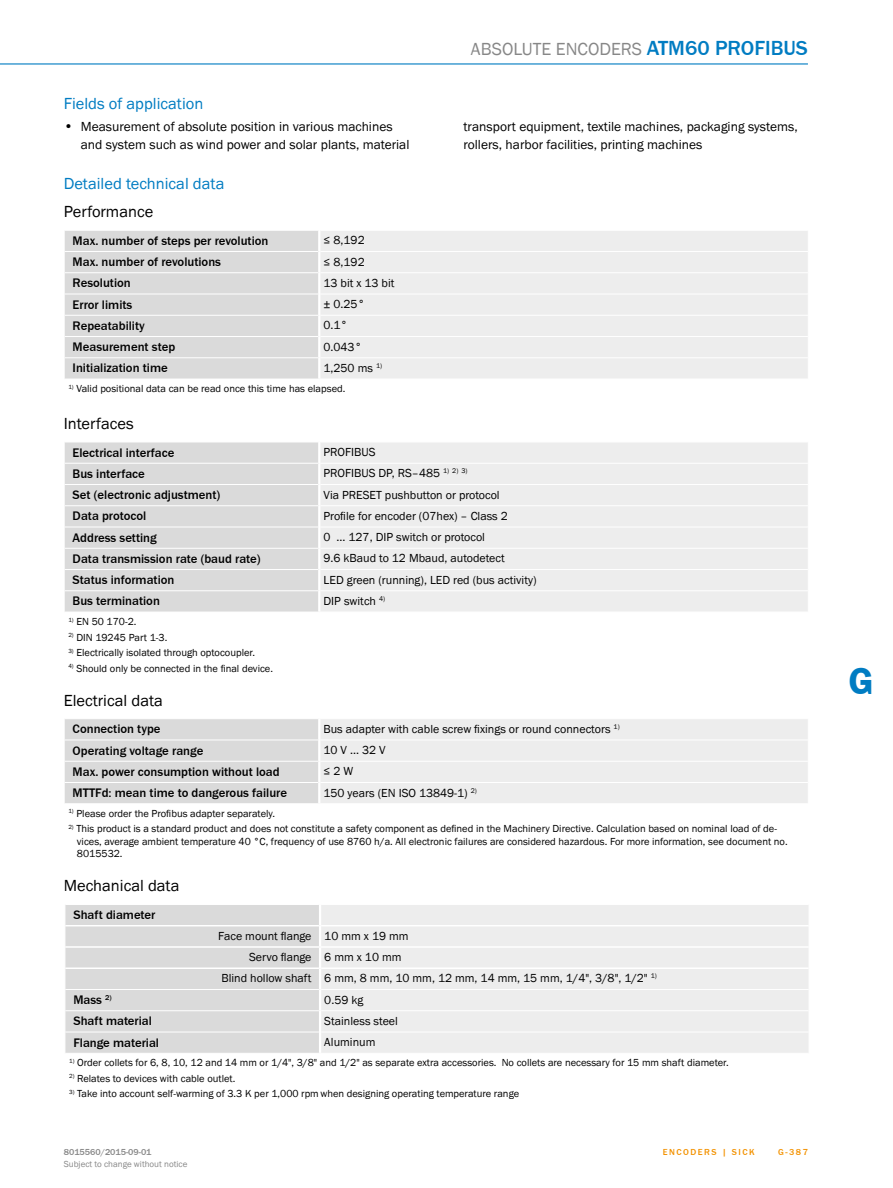
<style>
.page{position:relative;width:893px;height:1188px;background:#fff}
.page>*{position:absolute;margin:0;border:0;box-sizing:border-box;transform-origin:0 0}
.t1{font:700 39px "SICK Franklin";color:#007cc2}
.t2{font:500 21px "SICK Franklin";color:#007cc2}
.t3{font:18px "SICK Franklin";color:#878787}
.t4{font:16.5px "SICK Franklin";color:#000}
.t5{font:16.5px "SICK Franklin";color:#007cc2}
.t6{font:13.5px/17.9px "SICK Franklin";color:#000}
.t7{font:500 12.75px "SICK Franklin";color:#000}
.t8{font:12px "SICK Franklin";color:#000}
.t9{font:10.5px/12.6px "SICK Franklin";color:#000}
.t10{font:9px "SICK Franklin";color:#878787}
.t11{font:500 9px "SICK Franklin";color:#878787}
.t12{font:500 9px "SICK Franklin";letter-spacing:.17em;color:#f39200}
.s1{font-size:14.25px}
</style>
<div class="page">
<hr style="left:0;top:63px;width:808px;height:2px;background:#007cc2">
<div style="left:320px;top:231px;width:488px;height:147px;background:#ededed"></div>
<hr style="left:320px;top:251px;width:488px;height:1px;background:#fff">
<hr style="left:320px;top:272px;width:488px;height:1px;background:#fff">
<hr style="left:320px;top:294px;width:488px;height:1px;background:#fff">
<hr style="left:320px;top:315px;width:488px;height:1px;background:#fff">
<hr style="left:320px;top:336px;width:488px;height:1px;background:#fff">
<svg style="left:64px;top:231px;width:255px;height:148px;background:#dbdbdb"></svg>
<hr style="left:320px;top:357px;width:488px;height:1px;background:#fff">
<hr style="left:318px;top:358px;width:2px;height:21px;background:#fff">
<div style="left:65px;top:443px;width:253px;height:169px;background:#dadada"></div>
<div style="left:320px;top:443px;width:488px;height:168px;background:#ededed"></div>
<hr style="left:65px;top:463px;width:253px;height:1px;background:#fff">
<hr style="left:320px;top:463px;width:488px;height:1px;background:#fff">
<hr style="left:65px;top:484px;width:253px;height:1px;background:#fff">
<hr style="left:320px;top:484px;width:488px;height:1px;background:#fff">
<hr style="left:65px;top:505px;width:253px;height:1px;background:#fff">
<hr style="left:320px;top:505px;width:488px;height:1px;background:#fff">
<hr style="left:65px;top:527px;width:253px;height:1px;background:#fff">
<hr style="left:320px;top:527px;width:488px;height:1px;background:#fff">
<hr style="left:65px;top:548px;width:253px;height:1px;background:#fff">
<hr style="left:320px;top:548px;width:488px;height:1px;background:#fff">
<hr style="left:65px;top:569px;width:253px;height:1px;background:#fff">
<hr style="left:320px;top:569px;width:488px;height:1px;background:#fff">
<hr style="left:65px;top:590px;width:253px;height:1px;background:#fff">
<svg style="left:64px;top:443px;width:1px;height:168px"></svg>
<hr style="left:320px;top:590px;width:488px;height:1px;background:#fff">
<svg style="left:64px;top:719px;width:744px;height:84px;background:#e7e7e7"></svg>
<hr style="left:318px;top:782px;width:2px;height:21px;background:#fff">
<div style="left:321px;top:905px;width:488px;height:148px;background:#ededed"></div>
<hr style="left:321px;top:925px;width:488px;height:1px;background:#fff">
<hr style="left:320px;top:946px;width:489px;height:2px;background:#fff">
<hr style="left:321px;top:967px;width:488px;height:2px;background:#fff">
<hr style="left:321px;top:989px;width:488px;height:1px;background:#fff">
<hr style="left:321px;top:1010px;width:488px;height:1px;background:#fff">
<svg style="left:65px;top:905px;width:254px;height:148px;background:#dbdbdb"></svg>
<hr style="left:321px;top:1032px;width:488px;height:1px;background:#fff">
<h3 class="t3" style="left:471px;top:38px;width:21px">Absolute</h3>
<h3 class="t3" style="left:556px;top:38px;width:12px">encoders</h3>
<h2 class="t2" style="left:647px;top:35px;width:163px">ATM60 PROFIBUS</h2>
<h3 class="t5" style="left:64px;top:93px;width:141px">Fields of application</h3>
<p class="t6" style="left:81px;top:118px;width:330px;text-indent:-17px"><span class="s1">•</span> Measurement of absolute position in various machines and system such as wind power and solar plants, material</p>
<p class="t6" style="left:463px;top:118px;width:336px">transport equipment, textile machines, packaging systems, rollers, harbor facilities, printing machines</p>
<h3 class="t5" style="left:64px;top:173px;width:162px">Detailed technical data</h3>
<h3 class="t4" style="left:64px;top:201px;width:91px">Performance</h3>
<p class="t7" style="left:73px;top:233px;width:197px">Max. number of steps per revolution</p>
<p class="t8" style="left:324px;top:233px;width:43px">≤ 8,192</p>
<p class="t7" style="left:73px;top:254px;width:150px">Max. number of revolutions</p>
<p class="t8" style="left:324px;top:254px;width:43px">≤ 8,192</p>
<p class="t7" style="left:73px;top:275px;width:60px">Resolution</p>
<p class="t8" style="left:324px;top:275px;width:72px">13 bit x 13 bit</p>
<p class="t7" style="left:73px;top:296px;width:61px">Error limits</p>
<p class="t8" style="left:324px;top:297px;width:43px">± 0.25°</p>
<p class="t7" style="left:73px;top:318px;width:74px">Repeatability</p>
<p class="t8" style="left:324px;top:318px;width:26px">0.1°</p>
<p class="t7" style="left:73px;top:339px;width:104px">Measurement step</p>
<p class="t8" style="left:324px;top:339px;width:40px">0.043°</p>
<p class="t7" style="left:73px;top:360px;width:97px">Initialization time</p>
<p class="t8" style="left:324px;top:360px;width:60px">1,250 ms <sup>1)</sup></p>
<p class="t9" style="left:68px;top:382px;width:279px"><sup>1)</sup> Valid positional data can be read once this time has elapsed.</p>
<h3 class="t4" style="left:64px;top:413px;width:71px">Interfaces</h3>
<p class="t7" style="left:73px;top:444px;width:103px">Electrical interface</p>
<p class="t8" style="left:324px;top:445px;width:53px">PROFIBUS</p>
<p class="t7" style="left:73px;top:466px;width:74px">Bus interface</p>
<p class="t8" style="left:324px;top:466px;width:145px">PROFIBUS DP, RS–485 <sup>1)</sup> <sup>2)</sup> <sup>3)</sup></p>
<p class="t7" style="left:73px;top:487px;width:149px">Set (electronic adjustment)</p>
<p class="t8" style="left:324px;top:487px;width:178px">Via PRESET pushbutton or protocol</p>
<p class="t7" style="left:73px;top:508px;width:75px">Data protocol</p>
<p class="t8" style="left:324px;top:508px;width:186px">Profile for encoder (07hex) – Class 2</p>
<p class="t7" style="left:73px;top:529px;width:86px">Address setting</p>
<p class="t8" style="left:324px;top:530px;width:163px">0 ... 127, DIP switch or protocol</p>
<p class="t7" style="left:73px;top:551px;width:189px">Data transmission rate (baud rate)</p>
<p class="t8" style="left:324px;top:551px;width:183px">9.6 kBaud to 12 Mbaud, autodetect</p>
<p class="t7" style="left:73px;top:572px;width:103px">Status information</p>
<p class="t8" style="left:324px;top:572px;width:214px">LED green (running), LED red (bus activity)</p>
<p class="t7" style="left:73px;top:593px;width:89px">Bus termination</p>
<p class="t8" style="left:324px;top:593px;width:63px">DIP switch <sup>4)</sup></p>
<p class="t9" style="left:68px;top:615px;width:70px"><sup>1)</sup> EN 50 170-2.</p>
<p class="t9" style="left:68px;top:631px;width:100px"><sup>2)</sup> DIN 19245 Part 1-3.</p>
<p class="t9" style="left:68px;top:647px;width:188px"><sup>3)</sup> Electrically isolated through optocoupler.</p>
<p class="t9" style="left:68px;top:662px;width:206px"><sup>4)</sup> Should only be connected in the final device.</p>
<h3 class="t4" style="left:64px;top:690px;width:101px">Electrical data</h3>
<p class="t7" style="left:73px;top:721px;width:89px">Connection type</p>
<p class="t8" style="left:324px;top:721px;width:298px">Bus adapter with cable screw fixings or round connectors <sup>1)</sup></p>
<p class="t7" style="left:73px;top:742px;width:132px">Operating voltage range</p>
<p class="t8" style="left:324px;top:743px;width:64px">10 V ... 32 V</p>
<p class="t7" style="left:73px;top:764px;width:208px">Max. power consumption without load</p>
<p class="t8" style="left:324px;top:764px;width:31px">≤2W</p>
<p class="t7" style="left:73px;top:785px;width:216px">MTTFd: mean time to dangerous failure</p>
<p class="t8" style="left:324px;top:785px;width:155px">150 years (EN ISO 13849-1) <sup>2)</sup></p>
<p class="t9" style="left:68px;top:807px;width:208px"><sup>1)</sup> Please order the Profibus adapter separately.</p>
<p class="t9" style="left:77px;top:823px;width:712px;text-indent:-8px"><sup>2)</sup> This product is a standard product and does not constitute a safety component as defined in the Machinery Directive. Calculation based on nominal load of de&shy;vices, average ambient temperature 40 °C, frequency of use 8760 h/a. All electronic failures are considered hazardous. For more information, see document no.<br>8015532.</p>
<h3 class="t4" style="left:64px;top:876px;width:117px">Mechanical data</h3>
<p class="t7" style="left:73px;top:907px;width:84px">Shaft diameter</p>
<p class="t8" style="left:218px;top:928px;width:192px">Face mount flange 10 mm x 19 mm</p>
<p class="t8" style="left:249px;top:950px;width:154px">Servo flange 6 mm x 10 mm</p>
<p class="t8" style="left:221px;top:971px;width:437px">Blind hollow shaft 6 mm, 8 mm, 10 mm, 12 mm, 14 mm, 15 mm, 1/4", 3/8", 1/2" <sup>1)</sup></p>
<p class="t7" style="left:73px;top:992px;width:40px">Mass <sup>2)</sup></p>
<p class="t8" style="left:324px;top:992px;width:41px">0.59 kg</p>
<p class="t7" style="left:73px;top:1013px;width:80px">Shaft material</p>
<p class="t8" style="left:324px;top:1013px;width:75px">Stainless steel</p>
<p class="t7" style="left:73px;top:1034px;width:87px">Flange material</p>
<p class="t8" style="left:324px;top:1035px;width:53px">Aluminum</p>
<p class="t9" style="left:69px;top:1057px;width:661px"><sup>1)</sup> Order collets for 6, 8, 10, 12 and 14 mm or 1/4", 3/8" and 1/2" as separate extra accessories. No collets are necessary for 15 mm shaft diameter.</p>
<p class="t9" style="left:69px;top:1072px;width:168px"><sup>2)</sup> Relates to devices with cable outlet.</p>
<p class="t9" style="left:69px;top:1088px;width:451px"><sup>3)</sup> Take into account self-warming of 3.3 K per 1,000 rpm when designing operating temperature range</p>
<p class="t11" style="left:64px;top:1146px;width:89px">8015560/2015-09-01</p>
<p class="t12" style="left:663px;top:1146px;width:14px">Enco</p>
<p class="t12" style="left:690px;top:1146px;width:15px">ders</p>
<p class="t12" style="left:722px;top:1146px;width:34px">| SICK</p>
<p class="t10" style="left:64px;top:1159px;width:125px">Subject to change without notice</p>
<p class="t12" style="left:778px;top:1146px;width:31px">G-387</p>
<h1 class="t1" style="left:849px;top:657px;width:27px">G</h1>
</div>
